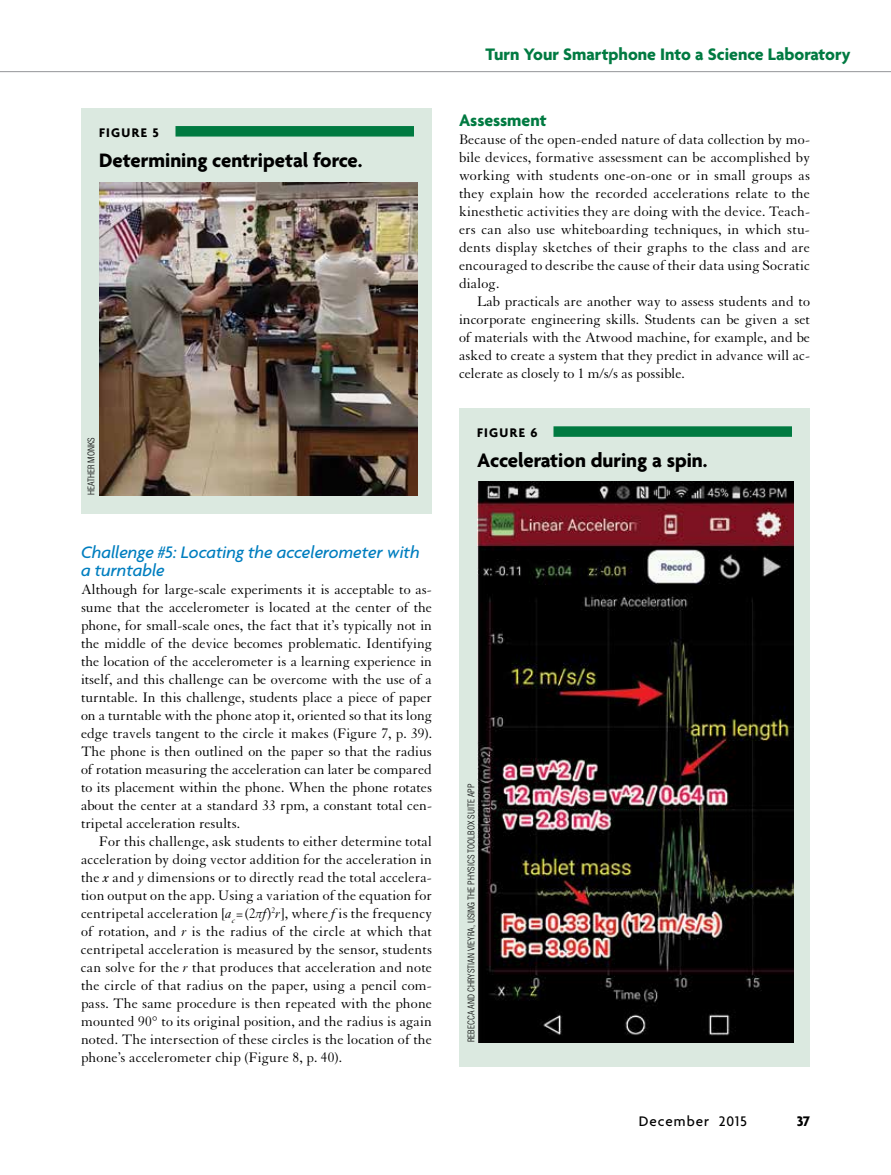
<style>
.page{position:relative;width:891px;height:1175px;background:#fff}
.page>*{position:absolute;margin:0;border:0;box-sizing:border-box;transform-origin:0 0}
.t1{font:700 21px "Agenda";color:#000}
.t2{font:700 18px "Agenda";color:#007a41}
.t3{font:italic 500 18px/18px "Agenda";color:#007ebf}
.t4{font:15px/18px "Granjon LT Std";letter-spacing:.005em;color:#000;text-align:justify}
.t5{font:500 15px "Agenda";letter-spacing:.065em;color:#000}
.t6{font:700 15px "Agenda";color:#000}
.t7{font:700 13.5px "Agenda";letter-spacing:.1em;color:#000}
.t8{font:300 condensed 9px "Helvetica LT Std";color:#000}
.s1{font-style:italic}
</style>
<div class="page">
<hr style="left:0;top:71px;width:891px;height:1px;background:#939598">
<div style="left:81px;top:108px;width:351px;height:405px;background:#dbe9e0"></div>
<div style="left:176px;top:126px;width:238px;height:10px;background:#007a41"></div>
<img style="left:99px;top:182px;width:319px;height:313px">
<div style="left:459px;top:408px;width:351px;height:658px;background:#dbe9e0"></div>
<div style="left:554px;top:426px;width:238px;height:11px;background:#007a41"></div>
<img style="left:477px;top:482px;width:317px;height:560px">
<p class="t7" style="left:99px;top:125px;width:62px">FIGURE 5</p>
<h1 class="t1" style="left:99px;top:148px;width:265px">Determining centripetal force.</h1>
<p class="t8" style="left:86px;top:495px;width:60px;rotate:-90deg">HEATHER MONKS</p>
<p class="t3" style="left:81px;top:543px;width:340px">Challenge #5: Locating the accelerometer with a turntable</p>
<p class="t4" style="left:81px;top:581px;width:353px">Although for large-scale experiments it is acceptable to as&shy;sume that the accelerometer is located at the center of the phone, for small-scale ones, the fact that it’s typically not in the middle of the device becomes problematic. Identifying the location of the accelerometer is a learning experience in itself, and this challenge can be overcome with the use of a turntable. In this challenge, students place a piece of paper on a turntable with the phone atop it, oriented so that its long edge travels tangent to the circle it makes (Figure 7, p. 39).<br>The phone is then outlined on the paper so that the radius of rotation measuring the acceleration can later be compared to its placement within the phone. When the phone rotates about the center at a standard 33 rpm, a constant total cen&shy;tripetal acceleration results.</p>
<p class="t4" style="left:81px;top:833px;width:353px;text-indent:18px">For this challenge, ask students to either determine total acceleration by doing vector addition for the acceleration in the <span class="s1">x</span> and <span class="s1">y</span> dimensions or to directly read the total accelera&shy;tion output on the app. Using a variation of the equation for centripetal acceleration [<span class="s1">a</span><sub>c</sub><span class="s1">=</span>(2<span class="s1">πf</span>)<sup>2</sup><span class="s1">r</span>], where <span class="s1">f</span> is the frequency of rotation, and <span class="s1">r</span> is the radius of the circle at which that centripetal acceleration is measured by the sensor, students can solve for the <span class="s1">r</span> that produces that acceleration and note the circle of that radius on the paper, using a pencil com&shy;pass. The same procedure is then repeated with the phone mounted 90° to its original position, and the radius is again noted. The intersection of these circles is the location of the phone’s accelerometer chip (Figure 8, p. 40).</p>
<p class="t2" style="left:486px;top:45px;width:366px">Turn Your Smartphone Into a Science Laboratory</p>
<p class="t2" style="left:459px;top:111px;width:89px">Assessment</p>
<p class="t4" style="left:459px;top:131px;width:353px">Because of the open-ended nature of data collection by mo&shy;bile devices, formative assessment can be accomplished by working with students one-on-one or in small groups as they explain how the recorded accelerations relate to the kinesthetic activities they are doing with the device. Teach&shy;ers can also use whiteboarding techniques, in which stu&shy;dents display sketches of their graphs to the class and are encouraged to describe the cause of their data using Socratic dialog.</p>
<p class="t4" style="left:459px;top:293px;width:353px;text-indent:18px">Lab practicals are another way to assess students and to incorporate engineering skills. Students can be given a set of materials with the Atwood machine, for example, and be asked to create a system that they predict in advance will ac&shy;celerate as closely to 1 m/s/s as possible.</p>
<p class="t7" style="left:477px;top:425px;width:62px">FIGURE 6</p>
<h1 class="t1" style="left:477px;top:449px;width:232px">Acceleration during a spin.</h1>
<p class="t8" style="left:466px;top:1042px;width:260px;rotate:-90deg">REBECCA AND CHRYSTIAN VIEYRA, USING THE PHYSICS TOOLBOX SUITE APP</p>
<p class="t5" style="left:639px;top:1113px;width:110px">December 2015</p>
<p class="t6" style="left:797px;top:1113px;width:15px">37</p>
</div>
